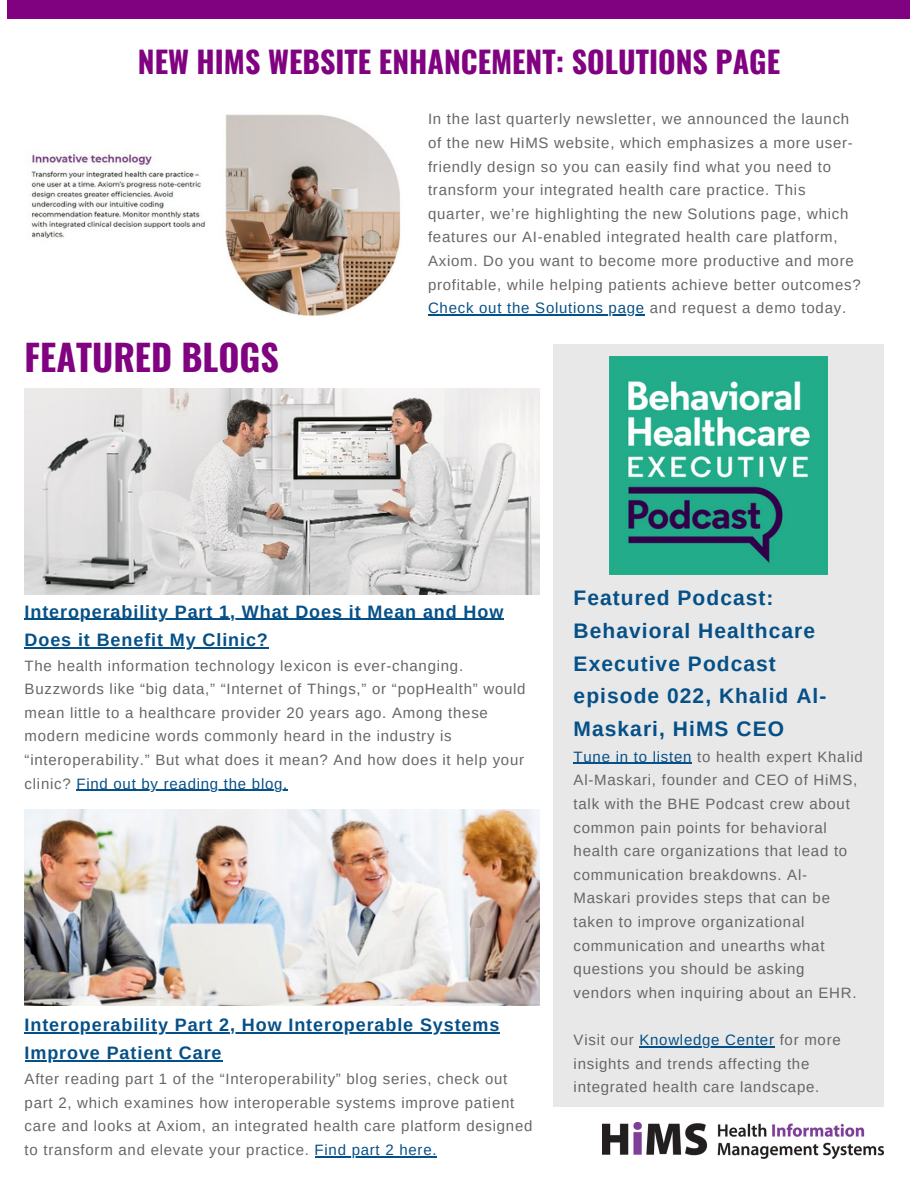
<style>
.page{position:relative;width:918px;height:1188px;background:#fff}
.page>*{position:absolute;margin:0;border:0;box-sizing:border-box;transform-origin:0 0}
.t1{font:700 36px "Oswald";color:#800280}
.t2{font:700 30px "Oswald";color:#800280}
.t3{font:700 21px/32.7px "Arimo";letter-spacing:.05em;color:#055087}
.t4{font:700 18px/28.2px "Arimo";letter-spacing:.05em;color:#055087}
.t5{font:15px/23.7px "Arimo";letter-spacing:.05em;color:#666}
.s1{color:#055087}
</style>
<div class="page">
<div style="left:553px;top:344px;width:331px;height:763px;background:#e8e8e8"></div>
<div style="left:8px;top:0;width:902px;height:19px;background:#800280"></div>
<img style="left:602px;top:1123px;width:282px;height:36px">
<img style="left:30px;top:114px;width:371px;height:202px">
<img style="left:609px;top:357px;width:218px;height:218px">
<img style="left:25px;top:389px;width:515px;height:205px">
<img style="left:25px;top:810px;width:515px;height:196px">
<hr style="left:574px;top:763px;width:118px;height:1px;background:#055087">
<hr style="left:639px;top:1046px;width:136px;height:1px;background:#055087">
<hr style="left:428px;top:314px;width:107px;height:2px;background:#055087">
<hr style="left:535px;top:314px;width:110px;height:2px;background:#055087">
<hr style="left:25px;top:619px;width:479px;height:1px;background:#055087">
<hr style="left:25px;top:647px;width:244px;height:1px;background:#055087">
<hr style="left:76px;top:790px;width:88px;height:1px;background:#055087">
<hr style="left:164px;top:790px;width:119px;height:1px;background:#055087">
<hr style="left:25px;top:1032px;width:475px;height:1px;background:#055087">
<hr style="left:25px;top:1060px;width:197px;height:2px;background:#055087">
<hr style="left:315px;top:1156px;width:84px;height:1px;background:#055087">
<hr style="left:399px;top:1156px;width:33px;height:1px;background:#055087">
<p class="t2" style="left:138px;top:38px;width:644px">NEW HIMS WEBSITE ENHANCEMENT: SOLUTIONS PAGE</p>
<p class="t5" style="left:428px;top:107px;width:434px">In the last quarterly newsletter, we announced the launch of the new HiMS website, which emphasizes a more user&shy;friendly design so you can easily find what you need to transform your integrated health care practice. This quarter, we’re highlighting the new Solutions page, which features our AI-enabled integrated health care platform, Axiom. Do you want to become more productive and more profitable, while helping patients achieve better outcomes?<br><span class="s1">Check out the Solutions page</span> and request a demo today.</p>
<p class="t1" style="left:25px;top:329px;width:256px">FEATURED BLOGS</p>
<p class="t4" style="left:25px;top:597px;width:480px">Interoperability Part 1, What Does it Mean and How<br>Does it Benefit My Clinic?</p>
<p class="t5" style="left:25px;top:654px;width:503px">The health information technology lexicon is ever-changing.<br>Buzzwords like “big data,” “Internet of Things,” or “popHealth” would mean little to a healthcare provider 20 years ago. Among these modern medicine words commonly heard in the industry is “interoperability.” But what does it mean? And how does it help your clinic? <span class="s1">Find out by reading the blog.</span></p>
<p class="t4" style="left:25px;top:1011px;width:476px">Interoperability Part 2, How Interoperable Systems<br>Improve Patient Care</p>
<p class="t5" style="left:25px;top:1067px;width:509px">After reading part 1 of the “Interoperability” blog series, check out part 2, which examines how interoperable systems improve patient care and looks at Axiom, an integrated health care platform designed to transform and elevate your practice. <span class="s1">Find part 2 here.</span></p>
<p class="t3" style="left:574px;top:582px;width:254px">Featured Podcast:<br>Behavioral Healthcare<br>Executive Podcast episode 022, Khalid Al-<br>Maskari, HiMS CEO</p>
<p class="t5" style="left:574px;top:745px;width:291px"><span class="s1">Tune in to listen</span> to health expert Khalid Al-Maskari, founder and CEO of HiMS, talk with the BHE Podcast crew about common pain points for behavioral health care organizations that lead to communication breakdowns. Al-Maskari provides steps that can be taken to improve organizational communication and unearths what questions you should be asking vendors when inquiring about an EHR.</p>
<p class="t5" style="left:574px;top:1028px;width:269px">Visit our <span class="s1">Knowledge Center</span> for more insights and trends affecting the integrated health care landscape.</p>
</div>
